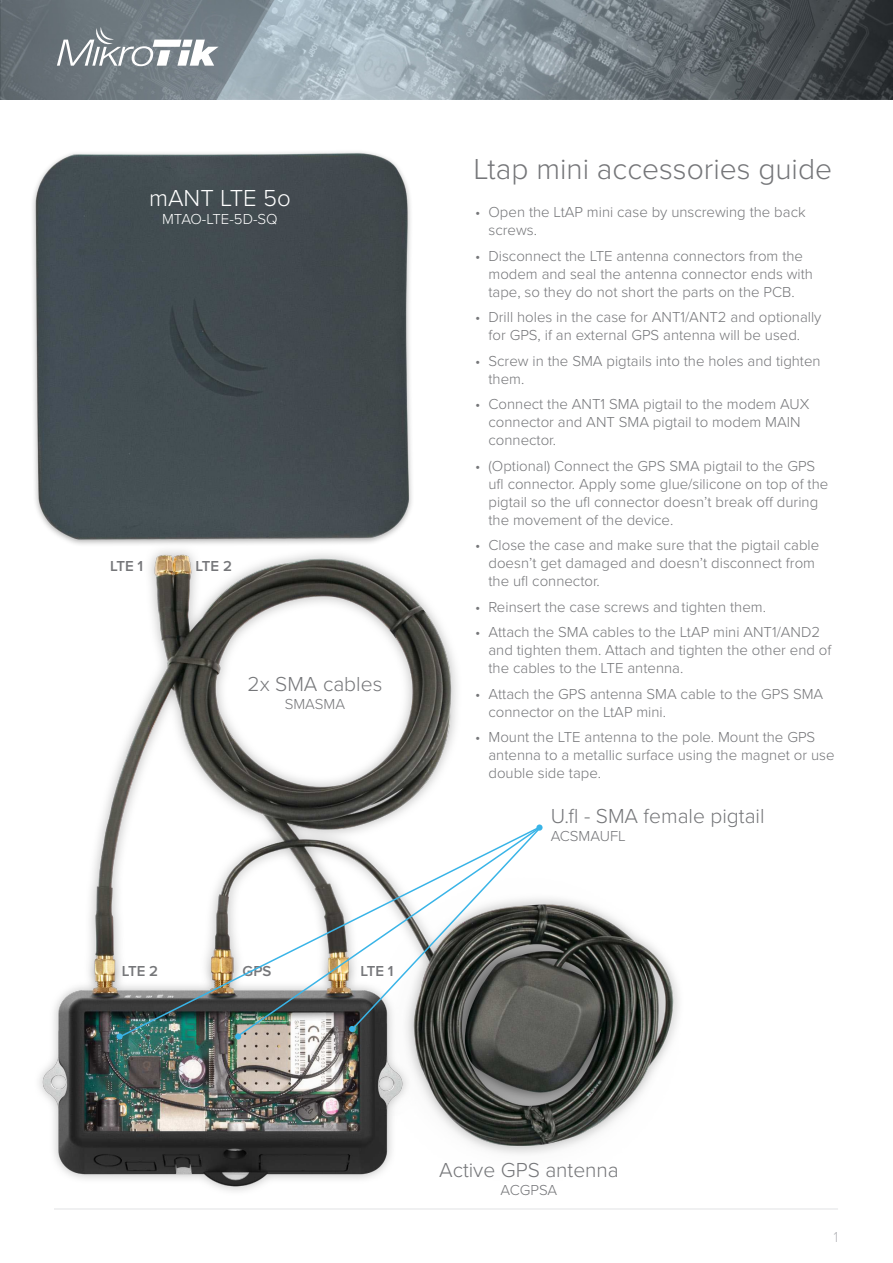
<style>
.page{position:relative;width:893px;height:1263px;background:#fff}
.page>*{position:absolute;margin:0;border:0;box-sizing:border-box;transform-origin:0 0}
.t1{font:300 30px "Proxima Nova";color:#757679}
.t2{font:300 24px "Proxima Nova";color:#fff}
.t3{font:300 21px "Proxima Nova";color:#757679}
.t4{font:300 15px/18px "Proxima Nova";color:#757679}
.t5{font:600 15px "Proxima Nova";color:#757679}
.t6{font:300 15px "Proxima Nova";color:#fff}
.t7{font:300 15px "Proxima Nova Cond";color:#b2b3b7}
</style>
<div class="page">
<img style="left:0;top:0;width:893px;height:100px">
<svg style="left:57px;top:27px;width:162px;height:39px"></svg>
<hr style="left:54px;top:1209px;width:784px;height:1px;background:#e1e2e4">
<img style="left:32px;top:152px;width:647px;height:1039px">
<img style="left:116px;top:824px;width:427px;height:216px">
<svg style="left:349px;top:825px;width:194px;height:208px"></svg>
<svg style="left:235px;top:1033px;width:6px;height:6px"></svg>
<svg style="left:117px;top:1033px;width:6px;height:6px"></svg>
<div style="left:536px;top:824px;width:7px;height:7px;background:#39b4e7;border-radius:50%"></div>
<h2 class="t2" style="left:149px;top:188px;width:143px">mANT LTE 5o</h2>
<p class="t6" style="left:162px;top:213px;width:117px">MTAO-LTE-5D-SQ</p>
<p class="t5" style="left:110px;top:560px;width:35px">LTE 1</p>
<p class="t5" style="left:196px;top:560px;width:38px">LTE 2</p>
<h3 class="t3" style="left:247px;top:675px;width:136px">2x SMA cables</h3>
<p class="t4" style="left:285px;top:695px;width:62px">SMASMA</p>
<p class="t5" style="left:243px;top:964px;width:30px">GPS</p>
<p class="t5" style="left:122px;top:964px;width:38px">LTE 2</p>
<p class="t5" style="left:360px;top:964px;width:35px">LTE 1</p>
<h1 class="t1" style="left:473px;top:156px;width:360px">Ltap mini accessories guide</h1>
<p class="t4" style="left:488px;top:204px;width:319px;text-indent:-14px">• Open the LtAP mini case by unscrewing the back screws.</p>
<p class="t4" style="left:488px;top:248px;width:326px;text-indent:-14px">• Disconnect the LTE antenna connectors from the modem and seal the antenna connector ends with tape, so they do not short the parts on the PCB.</p>
<p class="t4" style="left:475px;top:309px;width:348px;text-align:center">• Drill holes in the case for ANT1/ANT2 and optionally for GPS, if an external GPS antenna will be used.</p>
<p class="t4" style="left:488px;top:353px;width:334px;text-indent:-14px">• Screw in the SMA pigtails into the holes and tighten them.</p>
<p class="t4" style="left:488px;top:396px;width:322px;text-indent:-14px">• Connect the ANT1 SMA pigtail to the modem AUX connector and ANT SMA pigtail to modem MAIN connector.</p>
<p class="t4" style="left:488px;top:458px;width:341px;text-indent:-14px">• (Optional) Connect the GPS SMA pigtail to the GPS ufl connector. Apply some glue/silicone on top of the pigtail so the ufl connector doesn’t break off during the movement of the device.</p>
<p class="t4" style="left:488px;top:537px;width:332px;text-indent:-14px">• Close the case and make sure that the pigtail cable doesn’t get damaged and doesn’t disconnect from the ufl connector.</p>
<p class="t4" style="left:475px;top:599px;width:292px">• Reinsert the case screws and tighten them.</p>
<p class="t4" style="left:488px;top:624px;width:344px;text-indent:-14px">• Attach the SMA cables to the LtAP mini ANT1/AND2 and tighten them. Attach and tighten the other end of the cables to the LTE antenna.</p>
<p class="t4" style="left:488px;top:686px;width:336px;text-indent:-14px">• Attach the GPS antenna SMA cable to the GPS SMA connector on the LtAP mini.</p>
<p class="t4" style="left:488px;top:729px;width:348px;text-indent:-14px">• Mount the LTE antenna to the pole. Mount the GPS antenna to a metallic surface using the magnet or use double side tape.</p>
<h3 class="t3" style="left:551px;top:807px;width:215px">U.fl - SMA female pigtail</h3>
<p class="t4" style="left:551px;top:828px;width:77px">ACSMAUFL</p>
<h3 class="t3" style="left:439px;top:1161px;width:181px">Active GPS antenna</h3>
<p class="t4" style="left:501px;top:1181px;width:58px">ACGPSA</p>
<p class="t7" style="left:834px;top:1231px;width:6px">1</p>
</div>
